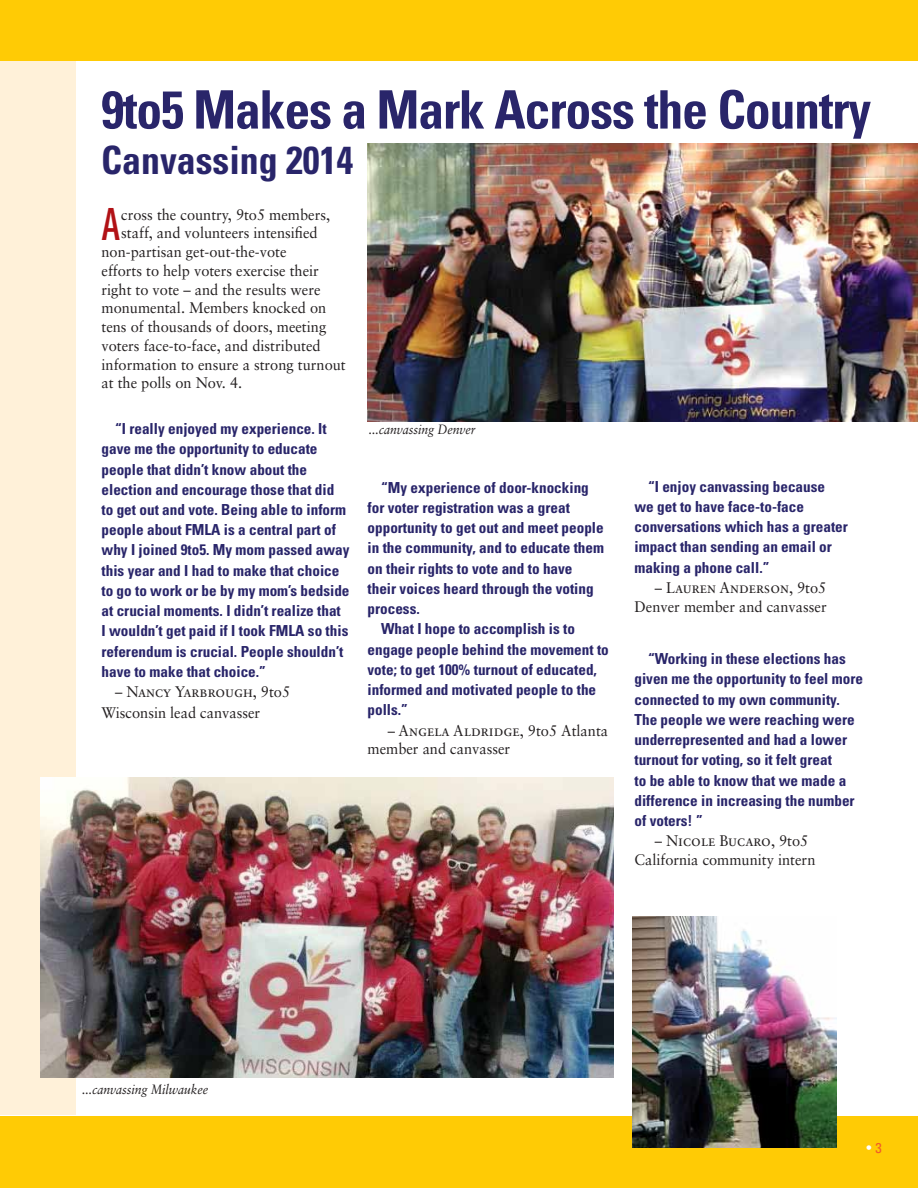
<style>
.page{position:relative;width:918px;height:1188px;background:#fff}
.page>*{position:absolute;margin:0;border:0;box-sizing:border-box;transform-origin:0 0}
.t1{font:700 condensed 53.1px "Univers";letter-spacing:-.02em;color:#29256a}
.t2{font:ultra-condensed 44.4px "Univers";color:#b11116;scale:.95 1}
.t3{font:700 condensed 39px "Univers";color:#29256a}
.t4{font:15.3px "Sabon";color:#231f20;scale:.95 1}
.t5{font:15.3px "Sabon Roman SC";color:#231f20;scale:.95 1}
.t6{font:700 condensed 15.15px/20.2px "Univers";color:#29256a}
.t7{font:condensed 15px "Univers";color:#fff}
.t8{font:italic 13.5px "Sabon";letter-spacing:-.005em;color:#231f20;scale:.9 1}
.s1{font-family:"Sabon"}
.s2{font-size:14.25px;color:#f15a29}
</style>
<div class="page">
<div style="left:0;top:1117px;width:918px;height:71px;background:#ffcb05"></div>
<div style="left:0;top:0;width:76px;height:1114px;background:#fff1d9"></div>
<div style="left:0;top:0;width:918px;height:60px;background:#ffcb05"></div>
<img style="left:368px;top:143px;width:550px;height:278px">
<img style="left:40px;top:777px;width:573px;height:300px">
<img style="left:632px;top:916px;width:205px;height:232px">
<h1 class="t1" style="left:101px;top:77px;width:771px">9to5 Makes a Mark Across the Country</h1>
<h3 class="t3" style="left:101px;top:136px;width:254px">Canvassing 2014</h3>
<h2 class="t2" style="left:102px;top:199px;width:21px">A</h2>
<p class="t4" style="left:121px;top:205px;width:221px">cross the country, 9to5 members,</p>
<p class="t4" style="left:121px;top:224px;width:208px">staff, and volunteers intensified</p>
<p class="t4" style="left:102px;top:243px;width:196px">non-partisan get-out-the-vote</p>
<p class="t4" style="left:102px;top:261px;width:230px">efforts to help voters exercise their</p>
<p class="t4" style="left:102px;top:280px;width:232px">right to vote – and the results were</p>
<p class="t4" style="left:102px;top:299px;width:238px">monumental. Members knocked on</p>
<p class="t4" style="left:102px;top:318px;width:238px">tens of thousands of doors, meeting</p>
<p class="t4" style="left:102px;top:336px;width:232px">voters face-to-face, and distributed</p>
<p class="t4" style="left:102px;top:355px;width:259px">information to ensure a strong turnout</p>
<p class="t4" style="left:102px;top:374px;width:150px">at the polls on Nov. 4.</p>
<p class="t6" style="left:102px;top:418px;width:250px;text-indent:14px">“I really enjoyed my experience. It gave me the opportunity to educate people that didn’t know about the election and encourage those that did to get out and vote. Being able to inform people about FMLA is a central part of why I joined 9to5. My mom passed away this year and I had to make that choice to go to work or be by my mom’s bedside at crucial moments. I didn’t realize that<br>I wouldn’t get paid if I took FMLA so this referendum is crucial. People shouldn’t have to make that choice.”</p>
<p class="t5" style="left:115px;top:683px;width:186px"><span class="s1">–</span> Nancy Yarbrough<span class="s1">, 9to5</span></p>
<p class="t4" style="left:102px;top:703px;width:169px">Wisconsin lead canvasser</p>
<p class="t8" style="left:369px;top:421px;width:120px">...canvassing Denver</p>
<p class="t6" style="left:381px;top:477px;width:209px">“My experience of door-knocking</p>
<p class="t6" style="left:368px;top:497px;width:204px">for voter registration was a great</p>
<p class="t6" style="left:368px;top:518px;width:238px">opportunity to get out and meet people</p>
<p class="t6" style="left:368px;top:538px;width:238px">in the community, and to educate them</p>
<p class="t6" style="left:368px;top:558px;width:207px">on their rights to vote and to have</p>
<p class="t6" style="left:368px;top:578px;width:228px">their voices heard through the voting</p>
<p class="t6" style="left:368px;top:599px;width:54px">process.</p>
<p class="t6" style="left:381px;top:619px;width:196px">What I hope to accomplish is to</p>
<p class="t6" style="left:368px;top:639px;width:243px">engage people behind the movement to</p>
<p class="t6" style="left:368px;top:659px;width:231px">vote; to get 100% turnout of educated,</p>
<p class="t6" style="left:368px;top:680px;width:230px">informed and motivated people to the</p>
<p class="t6" style="left:368px;top:700px;width:42px">polls.”</p>
<p class="t5" style="left:388px;top:721px;width:234px"><span class="s1">–</span> Angela Aldridge<span class="s1">, 9to5 Atlanta</span></p>
<p class="t4" style="left:368px;top:740px;width:152px">member and canvasser</p>
<p class="t6" style="left:634px;top:476px;width:215px;text-indent:14px">“I enjoy canvassing because we get to have face-to-face conversations which has a greater impact than sending an email or making a phone call.”</p>
<p class="t5" style="left:655px;top:578px;width:182px"><span class="s1">–</span> Lauren Anderson<span class="s1">, 9to5</span></p>
<p class="t4" style="left:635px;top:597px;width:204px">Denver member and canvasser</p>
<p class="t6" style="left:634px;top:649px;width:230px;text-indent:14px">“Working in these elections has given me the opportunity to feel more connected to my own community.<br>The people we were reaching were underrepresented and had a lower turnout for voting, so it felt great<br>to be able to know that we made a difference in increasing the number of voters! ”</p>
<p class="t5" style="left:655px;top:832px;width:163px"><span class="s1">–</span> Nicole Bucaro<span class="s1">, 9to5</span></p>
<p class="t4" style="left:635px;top:851px;width:192px">California community intern</p>
<p class="t8" style="left:82px;top:1081px;width:142px">...canvassing Milwaukee</p>
<p class="t7" style="left:867px;top:1138px;width:17px">• <span class="s2">3</span></p>
</div>
